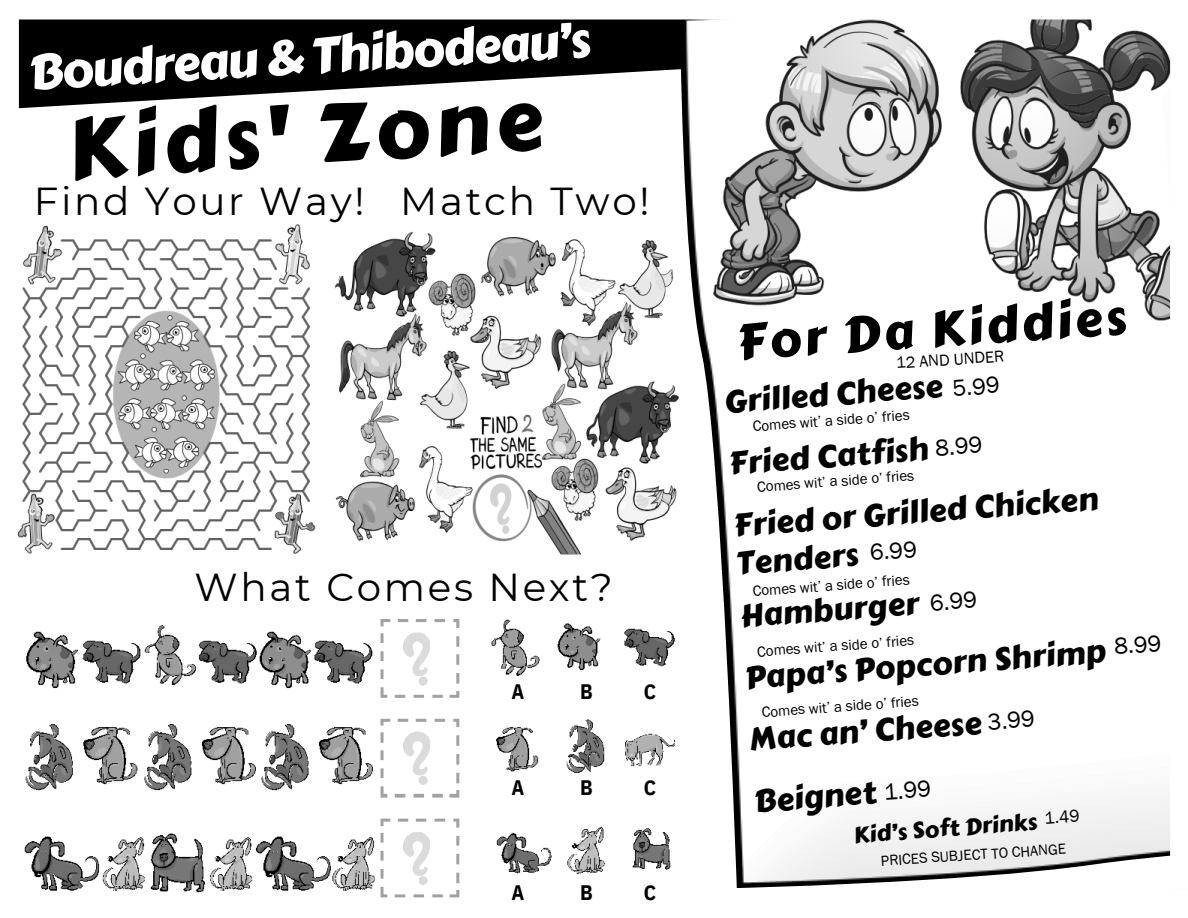
<style>
.page{position:relative;width:1188px;height:918px;background:#fff}
.page>*{position:absolute;margin:0;border:0;box-sizing:border-box;transform-origin:0 0}
.t1{font:84.9px "Carter One";color:#000}
.t2{font:49.35px "Carter One";color:#fff}
.t3{font:49.2px "Carter One";color:#000}
.t4{font:38.85px "Montserrat";letter-spacing:.07em;color:#000}
.t5{font:31.35px "Carter One";color:#000}
.t6{font:23.55px "Franklin Gothic";color:#000}
.t7{font:22.5px "Carter One";color:#000}
.t8{font:700 21px "IBM Plex Sans Cond";color:#000}
.t9{font:17.55px "Franklin Gothic";color:#000}
.t10{font:16.5px "Franklin Gothic";color:#000}
.t11{font:15px "Franklin Gothic";color:#000}
</style>
<div class="page">
<img style="left:17px;top:19px;width:1154px;height:879px">
<p class="t2" style="left:26px;top:33px;width:564px;rotate:-3deg">Boudreau &amp; Thibodeau’s</p>
<p class="t1" style="left:63px;top:86px;width:477px;rotate:-4deg">Kids' Zone</p>
<p class="t4" style="left:34px;top:177px;width:332px">Find Your Way!</p>
<p class="t4" style="left:400px;top:177px;width:251px">Match Two!</p>
<p class="t4" style="left:195px;top:563px;width:420px">What Comes Next?</p>
<p class="t8" style="left:512px;top:678px;width:14px">A</p>
<p class="t8" style="left:580px;top:678px;width:14px">B</p>
<p class="t8" style="left:644px;top:678px;width:14px">C</p>
<p class="t8" style="left:512px;top:773px;width:14px">A</p>
<p class="t8" style="left:580px;top:773px;width:14px">B</p>
<p class="t8" style="left:644px;top:773px;width:14px">C</p>
<p class="t8" style="left:512px;top:878px;width:14px">A</p>
<p class="t8" style="left:580px;top:878px;width:14px">B</p>
<p class="t8" style="left:644px;top:878px;width:14px">C</p>
<p class="t3" style="left:734px;top:306px;width:391px;rotate:-4deg">For Da Kiddies</p>
<p class="t10" style="left:895px;top:354px;width:110px;rotate:-4deg">12 AND UNDER</p>
<p class="t5" style="left:723px;top:378px;width:220px;rotate:-4deg">Grilled Cheese</p>
<p class="t5" style="left:727px;top:439px;width:201px;rotate:-4deg">Fried Catfish</p>
<p class="t5" style="left:732px;top:501px;width:367px;rotate:-4deg">Fried or Grilled Chicken</p>
<p class="t5" style="left:735px;top:540px;width:124px;rotate:-4deg">Tenders</p>
<p class="t5" style="left:739px;top:592px;width:180px;rotate:-4deg">Hamburger</p>
<p class="t5" style="left:743px;top:653px;width:363px;rotate:-4deg">Papa’s Popcorn Shrimp</p>
<p class="t5" style="left:748px;top:715px;width:234px;rotate:-4deg">Mac an’ Cheese</p>
<p class="t5" style="left:752px;top:777px;width:124px;rotate:-4deg">Beignet</p>
<p class="t6" style="left:883px;top:778px;width:49px;rotate:-4deg">1.99</p>
<p class="t6" style="left:952px;top:374px;width:49px;rotate:-4deg">5.99</p>
<p class="t11" style="left:752px;top:417px;width:159px;rotate:-4deg">Comes wit’ a side o’ fries</p>
<p class="t11" style="left:757px;top:478px;width:159px;rotate:-4deg">Comes wit’ a side o’ fries</p>
<p class="t6" style="left:934px;top:434px;width:49px;rotate:-4deg">8.99</p>
<p class="t6" style="left:869px;top:538px;width:49px;rotate:-4deg">6.99</p>
<p class="t11" style="left:752px;top:582px;width:159px;rotate:-4deg">Comes wit’ a side o’ fries</p>
<p class="t11" style="left:757px;top:643px;width:159px;rotate:-4deg">Comes wit’ a side o’ fries</p>
<p class="t11" style="left:761px;top:703px;width:159px;rotate:-4deg">Comes wit’ a side o’ fries</p>
<p class="t6" style="left:929px;top:589px;width:49px;rotate:-4deg">6.99</p>
<p class="t6" style="left:1113px;top:633px;width:49px;rotate:-4deg">8.99</p>
<p class="t6" style="left:987px;top:708px;width:49px;rotate:-4deg">3.99</p>
<p class="t7" style="left:853px;top:818px;width:185px;rotate:-4deg">Kid’s Soft Drinks</p>
<p class="t9" style="left:1044px;top:808px;width:37px;rotate:-4deg">1.49</p>
<p class="t11" style="left:880px;top:852px;width:187px;rotate:-4deg">PRICES SUBJECT TO CHANGE</p>
</div>
